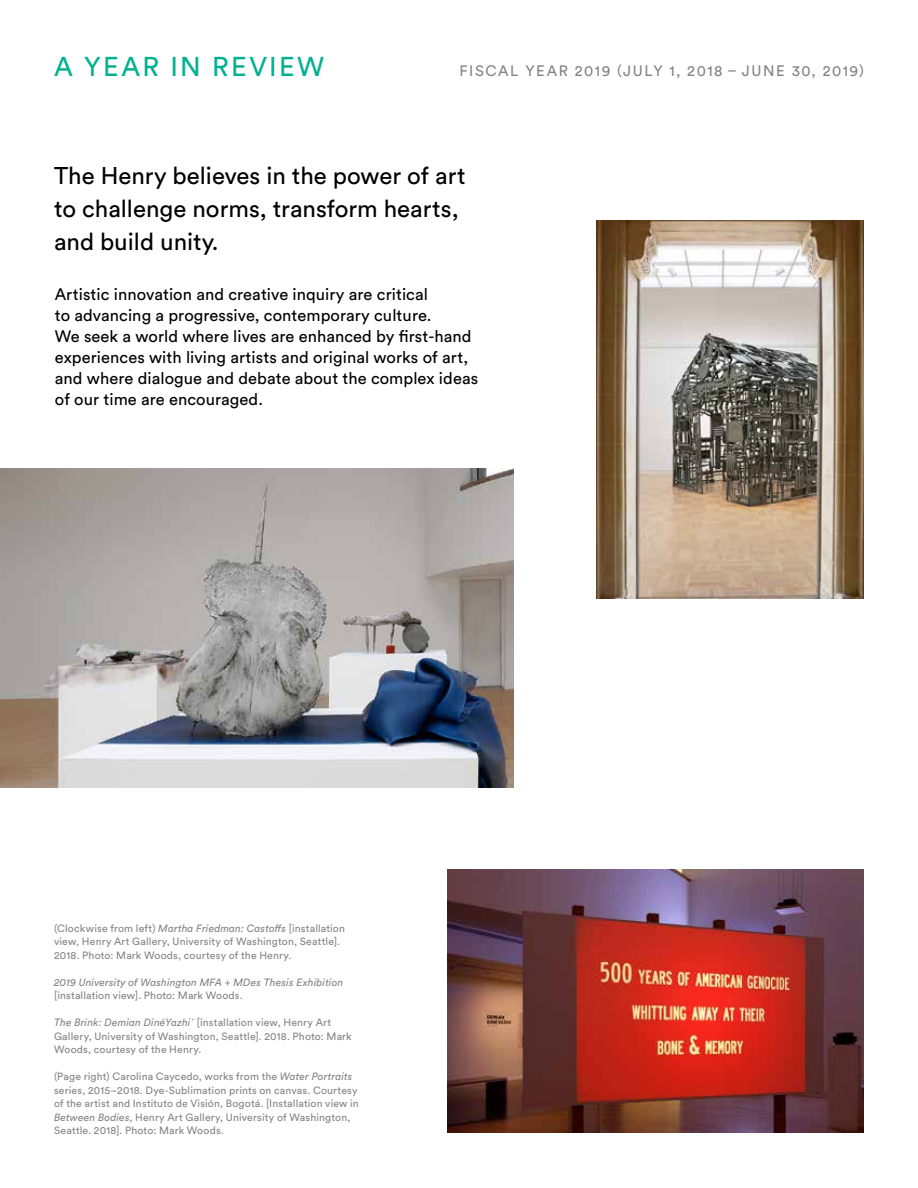
<style>
.page{position:relative;width:918px;height:1188px;background:#fff}
.page>*{position:absolute;margin:0;border:0;box-sizing:border-box;transform-origin:0 0}
.t1{font:27px "Circular Std";letter-spacing:.08em;color:#00b190}
.t2{font:24px/33px "Circular Std";color:#000}
.t3{font:16.5px/21px "Circular Std";letter-spacing:.005em;color:#000}
.t4{font:15px "Circular Std";letter-spacing:.105em;color:#848484}
.t5{font:10.5px/13.5px "Circular Std";letter-spacing:.015em;color:#848484}
.t6{font:italic 10.5px "Circular Std";letter-spacing:.01em;color:#848484}
.s1{font-style:italic}
</style>
<div class="page">
<img style="left:447px;top:869px;width:417px;height:263px">
<img style="left:0;top:469px;width:514px;height:319px">
<img style="left:596px;top:221px;width:268px;height:377px">
<h1 class="t1" style="left:54px;top:50px;width:272px">A YEAR IN REVIEW</h1>
<h3 class="t4" style="left:459px;top:61px;width:406px">FISCAL YEAR 2019 (JULY 1, 2018 – JUNE 30, 2019)</h3>
<h2 class="t2" style="left:54px;top:158px;width:413px">The Henry believes in the power of art to challenge norms, transform hearts, and build unity.</h2>
<p class="t3" style="left:55px;top:284px;width:425px">Artistic innovation and creative inquiry are critical<br>to advancing a progressive, contemporary culture.<br>We seek a world where lives are enhanced by first-hand experiences with living artists and original works of art, and where dialogue and debate about the complex ideas of our time are encouraged.</p>
<p class="t5" style="left:54px;top:921px;width:293px">(Clockwise from left) <span class="s1">Martha Friedman: Castoffs</span> [installation view, Henry Art Gallery, University of Washington, Seattle].<br>2018. Photo: Mark Woods, courtesy of the Henry.</p>
<p class="t6" style="left:54px;top:975px;width:291px">2019 University of Washington MFA + MDes Thesis Exhibition</p>
<p class="t5" style="left:54px;top:988px;width:190px">[installation view]. Photo: Mark Woods.</p>
<p class="t5" style="left:54px;top:1015px;width:299px"><span class="s1">The Brink: Demian DinéYazhi´</span> [installation view, Henry Art<br>Gallery, University of Washington, Seattle]. 2018. Photo: Mark<br>Woods, courtesy of the Henry.</p>
<p class="t5" style="left:54px;top:1069px;width:306px">(Page right) Carolina Caycedo, works from the <span class="s1">Water Portraits </span>series, 2015–2018. Dye-Sublimation prints on canvas. Courtesy of the artist and Instituto de Visión, Bogotá. [Installation view in <span class="s1">Between Bodies</span>, Henry Art Gallery, University of Washington, Seattle. 2018]. Photo: Mark Woods.</p>
</div>
